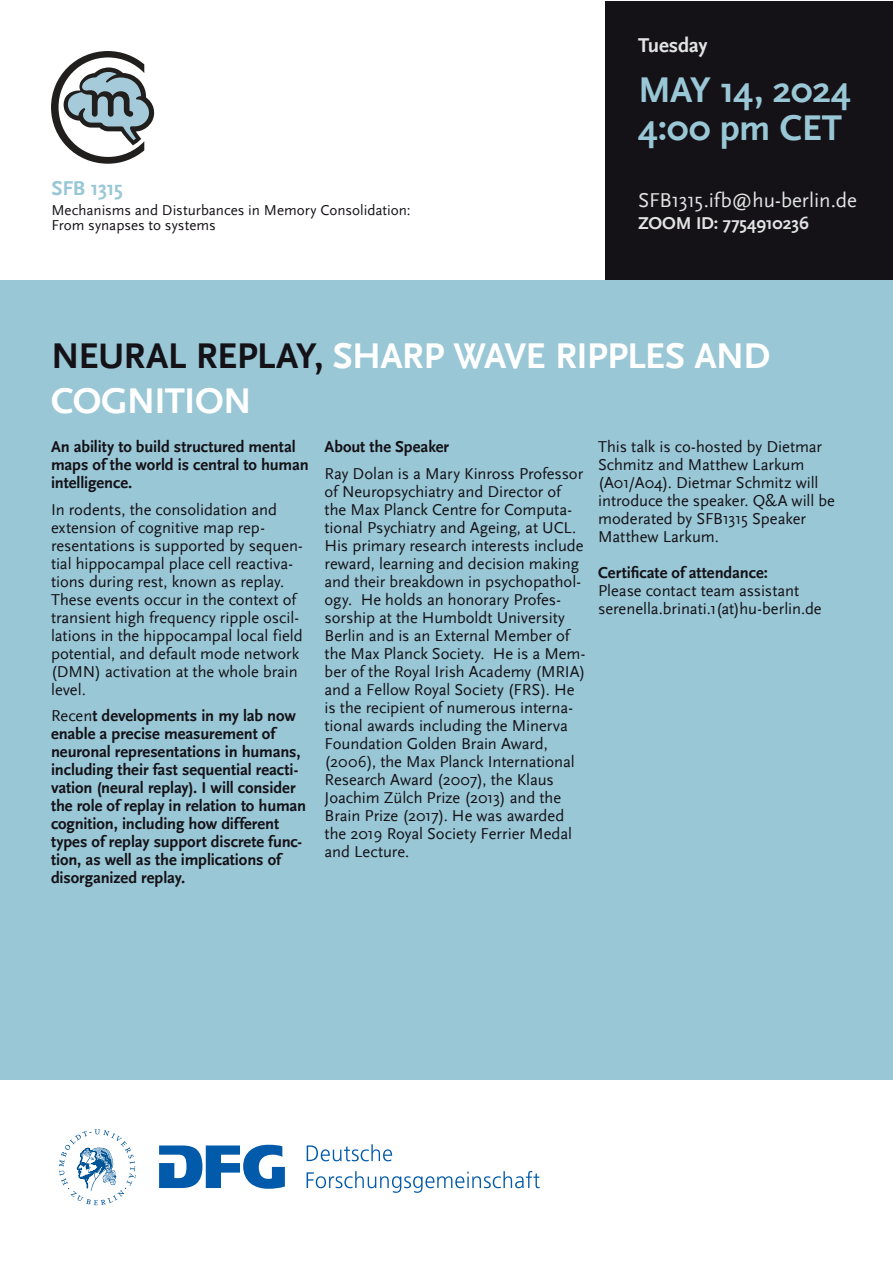
<style>
.page{position:relative;width:893px;height:1263px;background:#fff}
.page>*{position:absolute;margin:0;border:0;box-sizing:border-box;transform-origin:0 0}
.headline_small{font:700 37.5px/45px "HU Scala Sans";letter-spacing:-.02em;color:#fff}
.date{font:700 37.5px/37.5px "HU Scala Sans";letter-spacing:-.015em;color:#99c7d5}
.adress{font:21px "HU Scala Sans";color:#e2e4e4}
.t1{font:700 21px "HU Scala Sans";letter-spacing:-.025em;color:#99c7d5}
.day{font:700 21px "HU Scala Sans";letter-spacing:-.01em;color:#e2e4e4}
.adress-2{font:700 18px "HU Scala Sans";letter-spacing:-.015em;color:#e2e4e4}
.parapraph_bold{font:16.5px/18px "HU Scala Sans";letter-spacing:-.005em;color:#141117}
.parapraph_bold-2{font:700 16.5px/18px "HU Scala Sans";letter-spacing:-.005em;color:#141117}
.t2{font:15px "HU Scala Sans";color:#141117}
.s1{color:#141117}
.s2{font-weight:400}
.s3{font-weight:700}
</style>
<div class="page">
<svg style="left:51px;top:51px;width:103px;height:113px"></svg>
<svg style="left:59px;top:1129px;width:77px;height:76px"></svg>
<svg style="left:159px;top:1145px;width:126px;height:44px"></svg>
<svg style="left:307px;top:1144px;width:85px;height:17px"></svg>
<svg style="left:307px;top:1171px;width:233px;height:22px"></svg>
<div style="left:605px;top:1px;width:288px;height:279px;background:#141117"></div>
<div style="left:0;top:281px;width:893px;height:799px;background:#99c7d5"></div>
<p class="t1" style="left:51px;top:176px;width:73px">SFB 1315</p>
<p class="t2" style="left:51px;top:202px;width:361px">Mechanisms and Disturbances in Memory Consolidation:</p>
<p class="t2" style="left:51px;top:217px;width:166px">From synapses to systems</p>
<p class="day" style="left:638px;top:33px;width:71px">Tuesday</p>
<p class="date" style="left:638px;top:72px;width:214px">MAY 14, 2024<br>4:00 pm CET</p>
<p class="adress" style="left:638px;top:189px;width:220px">SFB1315.ifb@hu-berlin.de</p>
<p class="adress-2" style="left:638px;top:213px;width:172px">ZOOM ID: 7754910236</p>
<p class="headline_small" style="left:51px;top:334px;width:721px"><span class="s1">NEURAL REPLAY,</span> SHARP WAVE RIPPLES AND<br>COGNITION</p>
<p class="parapraph_bold-2" style="left:51px;top:438px;width:259px">An ability to build structured mental maps of the world is central to human intelligence.</p>
<p class="parapraph_bold" style="left:51px;top:500px;width:253px">In rodents, the consolidation and extension of cognitive map rep&shy;resentations is supported by sequen&shy;tial hippocampal place cell reactiva&shy;tions during rest, known as replay.<br>These events occur in the context of transient high frequency ripple oscil&shy;lations in the hippocampal local field potential, and default mode network (DMN) activation at the whole brain level.</p>
<p class="parapraph_bold-2" style="left:51px;top:707px;width:257px"><span class="s2">Recen</span>t developments in my lab now enable a precise measurement of neuronal representations in humans, including their fast sequential reacti&shy;vation (neural replay). I will consider the role of replay in relation to human cognition, including how different types of replay support discrete func&shy;tion, as well as the implications of disorganized replay.</p>
<p class="parapraph_bold-2" style="left:325px;top:438px;width:126px">About the Speaker</p>
<p class="parapraph_bold" style="left:325px;top:464px;width:262px">Ray Dolan is a Mary Kinross Professor of Neuropsychiatry and Director of the Max Planck Centre for Computa&shy;tional Psychiatry and Ageing, at UCL.<br>His primary research interests include reward, learning and decision making and their breakdown in psychopathol&shy;ogy. He holds an honorary Profes&shy;sorship at the Humboldt University Berlin and is an External Member of the Max Planck Society. He is a Mem&shy;ber of the Royal Irish Academy (MRIA) and a Fellow Royal Society (FRS). He is the recipient of numerous interna&shy;tional awards including the Minerva Foundation Golden Brain Award, (2006), the Max Planck International Research Award (2007), the Klaus Joachim Zülch Prize (2013) and the Brain Prize (2017). He was awarded the 2019 Royal Society Ferrier Medal and Lecture.</p>
<p class="parapraph_bold" style="left:598px;top:438px;width:238px">This talk is co-hosted by Dietmar<br>Schmitz and Matthew Larkum (A01/A04). Dietmar Schmitz will introduce the speaker. Q&amp;A will be moderated by SFB1315 Speaker<br>Matthew Larkum.</p>
<p class="parapraph_bold" style="left:598px;top:564px;width:225px"><span class="s3">Certificate of attendance:<br></span>Please contact team assistant serenella.brinati.1(at)hu-berlin.de</p>
</div>
